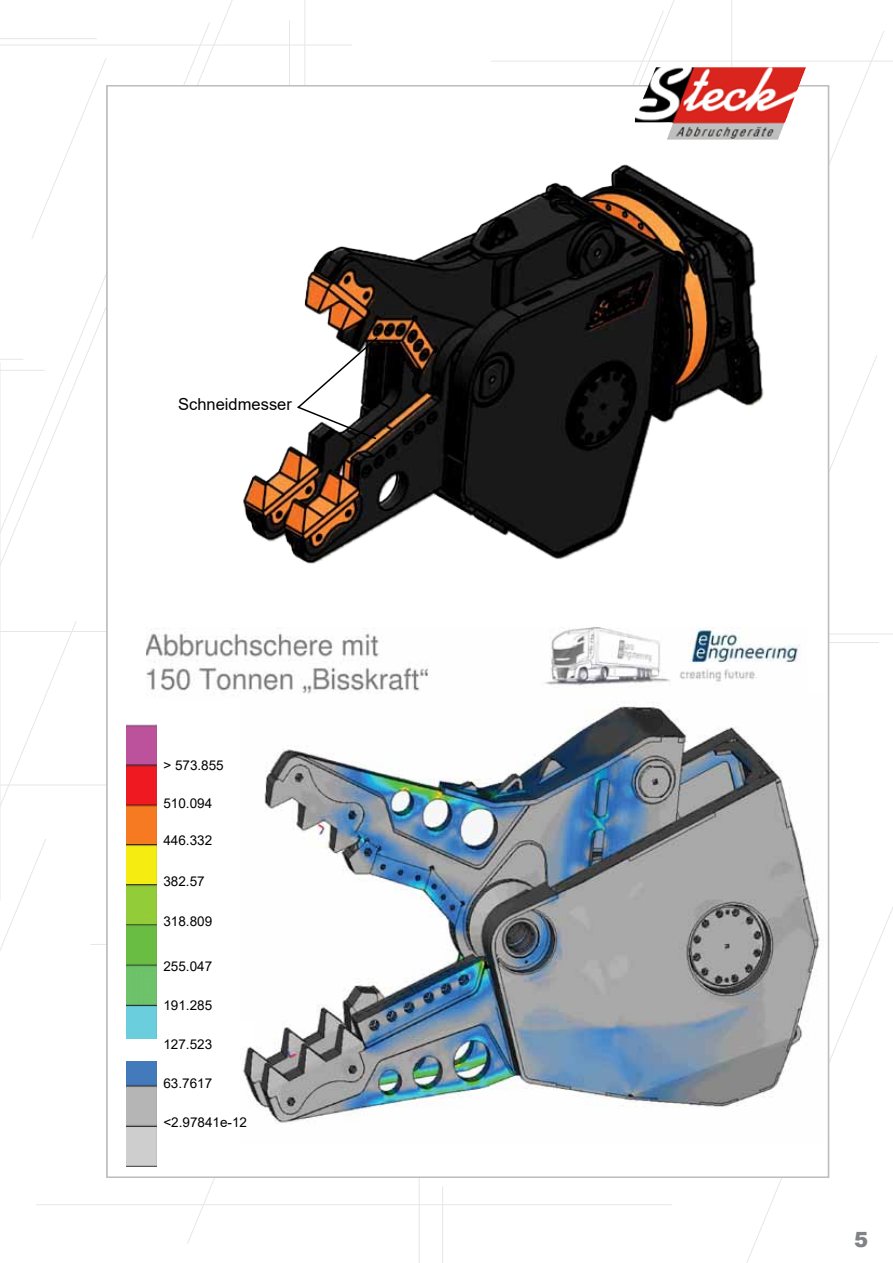
<style>
.page{position:relative;width:893px;height:1263px;background:#fff}
.page>*{position:absolute;margin:0;border:0;box-sizing:border-box;transform-origin:0 0}
.t1{font:900 21px "Arial";color:#808285}
.t2{font:16.5px "Arial";color:#000}
.t3{font:13.5px "Arial";color:#000}
</style>
<div class="page">
<svg style="left:0;top:22px;width:211px;height:542px"></svg>
<svg style="left:746px;top:901px;width:147px;height:362px"></svg>
<svg style="left:0;top:621px;width:77px;height:330px"></svg>
<svg style="left:829px;top:354px;width:48px;height:183px"></svg>
<svg style="left:187px;top:1178px;width:28px;height:66px"></svg>
<hr style="left:0;top:38px;width:97px;height:1px;background:#e6e7e8">
<hr style="left:491px;top:61px;width:402px;height:1px;background:#e6e7e8">
<svg style="left:0;top:359px;width:23px;height:1px"></svg>
<hr style="left:0;top:370px;width:45px;height:1px;background:#e6e7e8">
<hr style="left:0;top:784px;width:370px;height:1px;background:#e6e7e8">
<hr style="left:36px;top:1204px;width:636px;height:1px;background:#e6e7e8">
<hr style="left:0;top:631px;width:141px;height:1px;background:#e6e7e8">
<hr style="left:731px;top:0;width:1px;height:511px;background:#e6e7e8">
<hr style="left:289px;top:20px;width:1px;height:539px;background:#e6e7e8">
<hr style="left:304px;top:0;width:1px;height:504px;background:#e6e7e8">
<hr style="left:419px;top:753px;width:1px;height:510px;background:#e6e7e8">
<hr style="left:442px;top:1186px;width:1px;height:77px;background:#e6e7e8">
<hr style="left:0;top:45px;width:352px;height:1px;background:#e6e7e8">
<hr style="left:0;top:362px;width:1px;height:539px;background:#e6e7e8">
<svg style="left:829px;top:31px;width:55px;height:181px"></svg>
<svg style="left:31px;top:57px;width:76px;height:183px"></svg>
<hr style="left:733px;top:634px;width:160px;height:1px;background:#e6e7e8">
<hr style="left:719px;top:642px;width:160px;height:1px;background:#e6e7e8">
<hr style="left:90px;top:944px;width:283px;height:1px;background:#e6e7e8">
<div style="left:106px;top:85px;width:723px;height:1093px;background:#fff;border:2px solid #bcbec0"></div>
<img style="left:243px;top:164px;width:521px;height:400px">
<svg style="left:296px;top:336px;width:83px;height:104px"></svg>
<img style="left:146px;top:627px;width:655px;height:67px">
<img style="left:242px;top:702px;width:578px;height:421px">
<img style="left:126px;top:724px;width:30px;height:442px">
<div style="left:115px;top:1039px;width:48px;height:21px;background:#fff"></div>
<div style="left:234px;top:1021px;width:19px;height:24px;background:#fff"></div>
<img style="left:635px;top:67px;width:171px;height:73px">
<p class="t2" style="left:178px;top:392px;width:115px">Schneidmesser</p>
<p class="t3" style="left:163px;top:756px;width:62px">&gt; 573.855</p>
<p class="t3" style="left:163px;top:794px;width:50px">510.094</p>
<p class="t3" style="left:163px;top:831px;width:50px">446.332</p>
<p class="t3" style="left:163px;top:872px;width:43px">382.57</p>
<p class="t3" style="left:163px;top:912px;width:50px">318.809</p>
<p class="t3" style="left:163px;top:957px;width:50px">255.047</p>
<p class="t3" style="left:163px;top:996px;width:50px">191.285</p>
<p class="t3" style="left:163px;top:1035px;width:50px">127.523</p>
<p class="t3" style="left:163px;top:1074px;width:50px">63.7617</p>
<p class="t3" style="left:163px;top:1113px;width:85px">&lt;2.97841e-12</p>
<h1 class="t1" style="left:854px;top:1224px;width:16px">5</h1>
</div>
